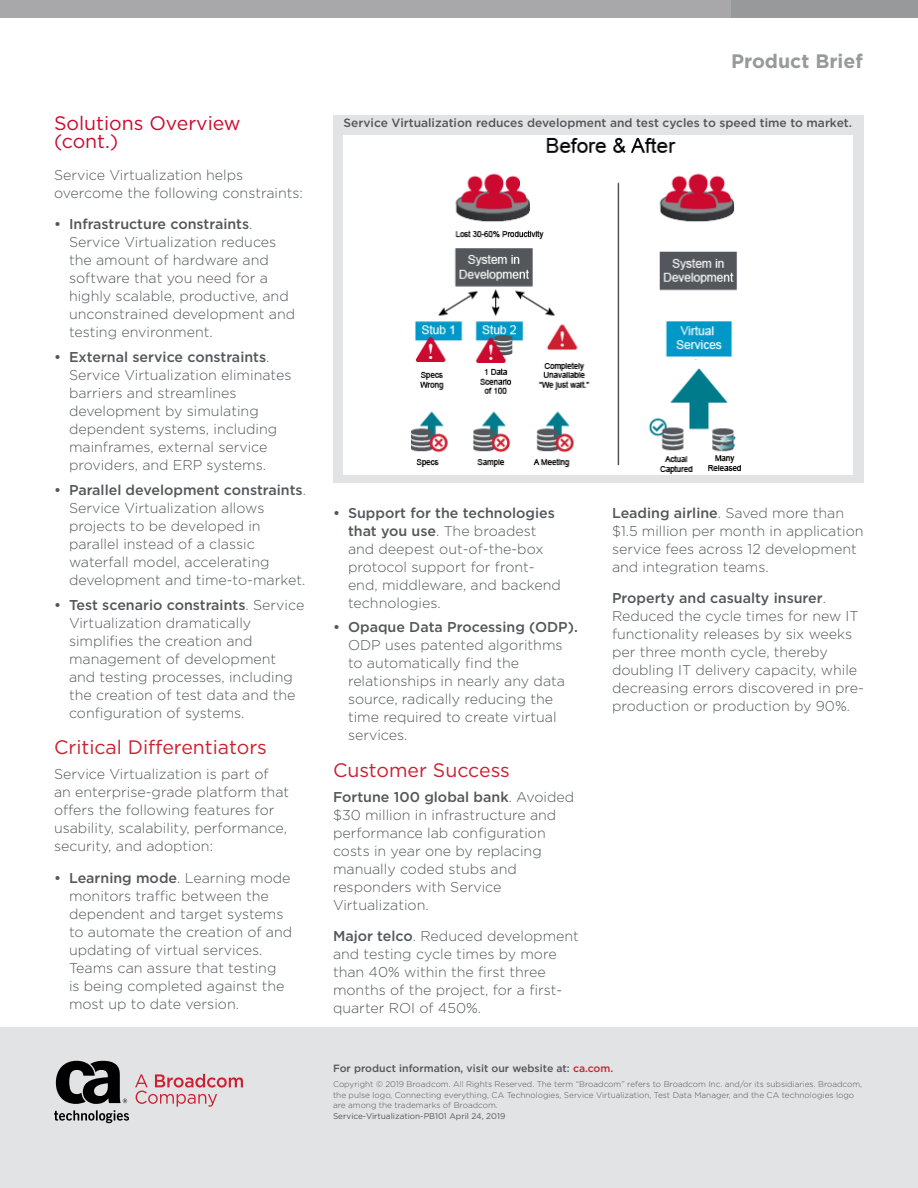
<style>
.page{position:relative;width:918px;height:1188px;background:#fff}
.page>*{position:absolute;margin:0;border:0;box-sizing:border-box;transform-origin:0 0}
.Body_Head{font:19.5px "Gotham";color:#cc2031}
.Body_Text{font:19.5px/18px "Gotham";color:#cc092f}
.t1{font:700 19.5px "Gotham";color:#97999b}
.Body_Text-2{font:300 14.25px/18px "Gotham";color:#53565a}
.Figure_Caption{font:500 12px "Gotham";color:#53565a}
.t2{font:500 10.5px "Gotham";color:#53565a}
.t3{font:300 8.25px/10.5px "Gotham";color:#53565a}
.t4{font:8.25px "Gotham";color:#53565a}
.s1{font-weight:500}
.s2{color:#cc2031}
</style>
<div class="page">
<div style="left:0;top:0;width:735px;height:18px;background:#a8a8aa"></div>
<div style="left:731px;top:0;width:187px;height:18px;background:#97999b"></div>
<div style="left:0;top:1028px;width:918px;height:160px;background:#e2e3e4"></div>
<svg style="left:135px;top:1074px;width:108px;height:33px"></svg>
<svg style="left:54px;top:1061px;width:75px;height:62px"></svg>
<div style="left:333px;top:115px;width:531px;height:367px;background:#e2e3e4"></div>
<div style="left:344px;top:135px;width:509px;height:340px;background:#fff"></div>
<img style="left:412px;top:138px;width:329px;height:336px">
<p class="Body_Text" style="left:54px;top:114px;width:188px">Solutions Overview (cont.)</p>
<p class="Body_Text-2" style="left:54px;top:165px;width:251px">Service Virtualization helps overcome the following constraints:</p>
<p class="Body_Text-2" style="left:69px;top:215px;width:228px;text-indent:-15px"><span class="s1">• Infrastructure constraints</span>.<br>Service Virtualization reduces the amount of hardware and software that you need for a highly scalable, productive, and unconstrained development and testing environment.</p>
<p class="Body_Text-2" style="left:69px;top:348px;width:224px;text-indent:-15px"><span class="s1">• External service constraints</span>.<br>Service Virtualization eliminates barriers and streamlines development by simulating dependent systems, including mainframes, external service providers, and ERP systems.</p>
<p class="Body_Text-2" style="left:69px;top:480px;width:238px;text-indent:-15px"><span class="s1">• Parallel development constraints</span>.<br>Service Virtualization allows projects to be developed in parallel instead of a classic waterfall model, accelerating development and time-to-market.</p>
<p class="Body_Text-2" style="left:69px;top:595px;width:237px;text-indent:-15px"><span class="s1">• Test scenario constraints</span>. Service<br>Virtualization dramatically simplifies the creation and management of development and testing processes, including the creation of test data and the configuration of systems.</p>
<p class="Body_Head" style="left:54px;top:735px;width:214px">Critical Differentiators</p>
<p class="Body_Text-2" style="left:54px;top:765px;width:237px">Service Virtualization is part of an enterprise-grade platform that offers the following features for usability, scalability, performance, security, and adoption:</p>
<p class="Body_Text-2" style="left:69px;top:868px;width:225px;text-indent:-15px"><span class="s1">• Learning mode</span>. Learning mode monitors traffic between the dependent and target systems to automate the creation of and updating of virtual services.<br>Teams can assure that testing<br>is being completed against the most up to date version.</p>
<h1 class="t1" style="left:731px;top:48px;width:133px">Product Brief</h1>
<p class="Figure_Caption" style="left:344px;top:115px;width:510px">Service Virtualization reduces development and test cycles to speed time to market.</p>
<p class="Body_Text-2" style="left:348px;top:503px;width:215px;text-indent:-15px"><span class="s1">• Support for the technologies that you use</span>. The broadest and deepest out-of-the-box protocol support for front&shy;end, middleware, and backend technologies.</p>
<p class="Body_Text-2" style="left:348px;top:618px;width:231px;text-indent:-15px"><span class="s1">• Opaque Data Processing (ODP).<br></span>ODP uses patented algorithms to automatically find the relationships in nearly any data source, radically reducing the time required to create virtual services.</p>
<p class="Body_Head" style="left:333px;top:758px;width:178px">Customer Success</p>
<p class="Body_Text-2" style="left:333px;top:788px;width:243px"><span class="s1">Fortune 100 global bank</span>. Avoided $30 million in infrastructure and performance lab configuration costs in year one by replacing manually coded stubs and responders with Service<br>Virtualization.</p>
<p class="Body_Text-2" style="left:333px;top:927px;width:247px"><span class="s1">Major telco</span>. Reduced development and testing cycle times by more than 40% within the first three months of the project, for a first&shy;quarter ROI of 450%.</p>
<p class="Body_Text-2" style="left:612px;top:503px;width:253px"><span class="s1">Leading airline</span>. Saved more than $1.5 million per month in application service fees across 12 development and integration teams.</p>
<p class="Body_Text-2" style="left:612px;top:589px;width:253px"><span class="s1">Property and casualty insurer</span>.<br>Reduced the cycle times for new IT functionality releases by six weeks per three month cycle, thereby doubling IT delivery capacity, while decreasing errors discovered in pre&shy;production or production by 90%.</p>
<p class="t2" style="left:333px;top:1062px;width:282px">For product information, visit our website at: <span class="s2">ca.com.</span></p>
<p class="t3" style="left:333px;top:1079px;width:531px">Copyright © 2019 Broadcom. All Rights Reserved. The term “Broadcom” refers to Broadcom Inc. and/or its subsidiaries. Broadcom, the pulse logo, Connecting everything, CA Technologies, Service Virtualization, Test Data Manager, and the CA technologies logo are among the trademarks of Broadcom.</p>
<p class="t4" style="left:333px;top:1110px;width:174px">Service-Virtualization-PB101 April 24, 2019</p>
</div>
